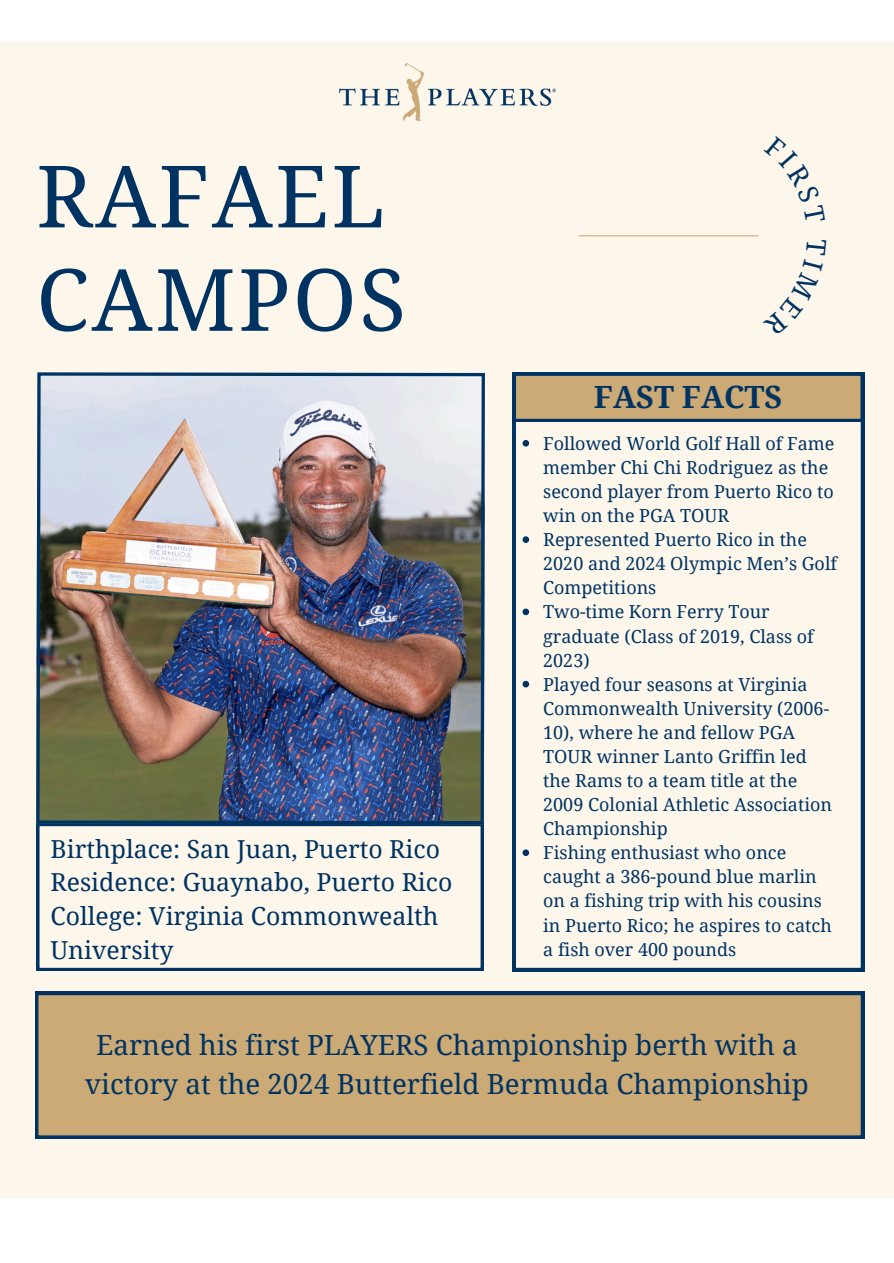
<style>
.page{position:relative;width:894px;height:1263px;background:#fff}
.page>*{position:absolute;margin:0;border:0;box-sizing:border-box;transform-origin:0 0}
.t1{font:85.95px/103.4px "Noto Serif";letter-spacing:.03em;color:#003361}
.t2{font:700 30.6px "Noto Serif";color:#003361}
.t3{font:27.75px/38.2px "Noto Serif";color:#003361;text-align:center}
.t4{font:24.75px/33.9px "Noto Serif";color:#003361}
.t5{font:18px/24.2px "Noto Serif";color:#003361}
</style>
<div class="page">
<div style="left:0;top:42px;width:893px;height:1156px;background:#fdf6eb"></div>
<svg style="left:36px;top:824px;width:447px;height:147px"></svg>
<hr style="left:578px;top:235px;width:180px;height:1px;background:#ccaa76">
<img style="left:339px;top:64px;width:216px;height:56px">
<img style="left:36px;top:372px;width:449px;height:452px">
<div style="left:35px;top:992px;width:828px;height:147px;background:#ccaa76"></div>
<svg style="left:512px;top:372px;width:351px;height:599px"></svg>
<svg style="left:522px;top:440px;width:7px;height:7px"></svg>
<svg style="left:522px;top:536px;width:7px;height:7px"></svg>
<svg style="left:522px;top:609px;width:7px;height:6px"></svg>
<svg style="left:522px;top:681px;width:7px;height:6px"></svg>
<svg style="left:522px;top:849px;width:7px;height:7px"></svg>
<p class="t1" style="left:36px;top:142px;width:371px">RAFAEL<br>CAMPOS</p>
<p class="t4" style="left:50px;top:831px;width:391px">Birthplace: San Juan, Puerto Rico</p>
<p class="t4" style="left:50px;top:865px;width:403px">Residence: Guaynabo, Puerto Rico</p>
<p class="t4" style="left:50px;top:899px;width:389px">College: Virginia Commonwealth<br>University</p>
<p class="t2" style="left:593px;top:375px;width:190px">FAST FACTS</p>
<p class="t5" style="left:543px;top:431px;width:292px">Followed World Golf Hall of Fame member Chi Chi Rodriguez as the second player from Puerto Rico to win on the PGA TOUR</p>
<p class="t5" style="left:543px;top:527px;width:295px">Represented Puerto Rico in the<br>2020 and 2024 Olympic Men’s Golf<br>Competitions</p>
<p class="t5" style="left:543px;top:599px;width:272px">Two-time Korn Ferry Tour graduate (Class of 2019, Class of<br>2023)</p>
<p class="t5" style="left:543px;top:672px;width:290px">Played four seasons at Virginia<br>Commonwealth University (2006-<br>10), where he and fellow PGA<br>TOUR winner Lanto Griffin led the Rams to a team title at the<br>2009 Colonial Athletic Association<br>Championship</p>
<p class="t5" style="left:543px;top:840px;width:290px">Fishing enthusiast who once caught a 386-pound blue marlin on a fishing trip with his cousins in Puerto Rico; he aspires to catch a fish over 400 pounds</p>
<p class="t3" style="left:85px;top:1025px;width:725px">Earned his first PLAYERS Championship berth with a victory at the 2024 Butterfield Bermuda Championship</p>
</div>
